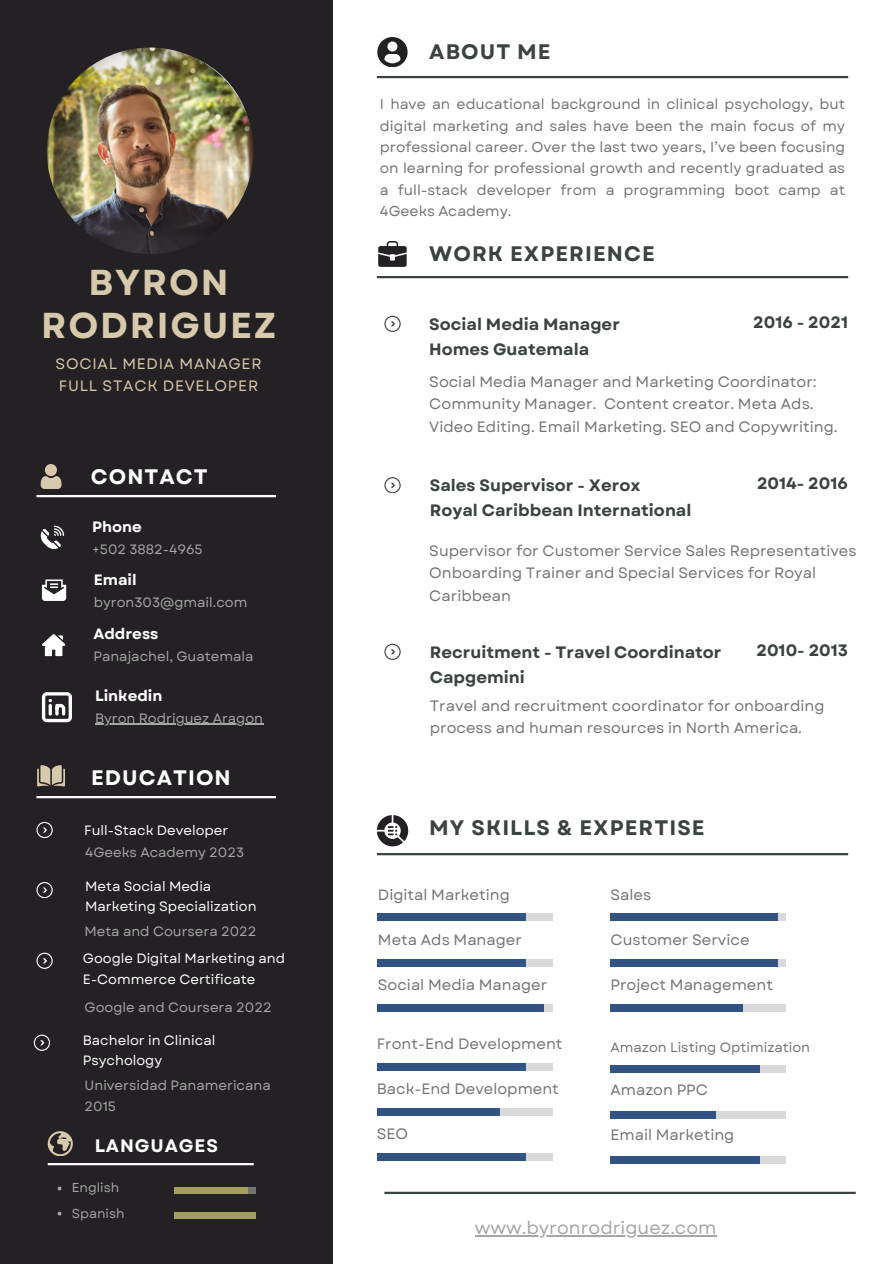
<style>
.page{position:relative;width:894px;height:1264px;background:#fff}
.page>*{position:absolute;margin:0;border:0;box-sizing:border-box;transform-origin:0 0}
.t1{font:700 36px/42.8px "Garet";letter-spacing:.05em;color:#d7c9ab;text-align:center}
.t2{font:700 21px "Garet";letter-spacing:.05em;color:#3c4240}
.t3{font:700 21px "Garet";letter-spacing:.05em;color:#fff}
.t4{font:18px "Garet";color:#a6a6a6}
.t5{font:700 18px "Garet";letter-spacing:.05em;color:#fff}
.t6{font:700 16.5px "Garet";color:#3c4240}
.t7{font:15px/22.5px "Garet";color:#737373}
.t8{font:15px/22.5px "Garet";letter-spacing:.05em;color:#d7c9ab}
.t9{font:700 15px "Garet";color:#fff}
.t10{font:14.25px/21.5px "Garet";color:#737373;text-align:justify}
.t11{font:13.5px/20.2px "Garet";color:#a6a6a6}
.t12{font:13.5px/20.2px "Garet";color:#fff}
.t13{font:13.5px "Garet";color:#737373}
.t14{font:12.9px "Garet";color:#a6a6a6}
</style>
<div class="page">
<div style="left:0;top:422px;width:332px;height:841px;background:#242124"></div>
<div style="left:0;top:0;width:332px;height:422px;background:#242124"></div>
<hr style="left:36px;top:495px;width:240px;height:2px;background:#fff">
<hr style="left:36px;top:796px;width:240px;height:2px;background:#fff">
<hr style="left:48px;top:1162px;width:205px;height:3px;background:#fff">
<svg style="left:42px;top:579px;width:24px;height:22px"></svg>
<svg style="left:41px;top:525px;width:23px;height:24px"></svg>
<svg style="left:42px;top:634px;width:23px;height:22px"></svg>
<svg style="left:41px;top:464px;width:20px;height:25px"></svg>
<svg style="left:37px;top:765px;width:28px;height:22px"></svg>
<svg style="left:36px;top:952px;width:16px;height:16px"></svg>
<svg style="left:34px;top:1034px;width:16px;height:16px"></svg>
<div style="left:174px;top:1187px;width:82px;height:6px;background:#737373"></div>
<div style="left:174px;top:1187px;width:74px;height:6px;background:#a49e5f"></div>
<div style="left:174px;top:1212px;width:82px;height:6px;background:#a49e5f"></div>
<svg style="left:48px;top:1131px;width:24px;height:24px"></svg>
<svg style="left:384px;top:316px;width:16px;height:15px"></svg>
<svg style="left:384px;top:477px;width:16px;height:16px"></svg>
<svg style="left:384px;top:643px;width:16px;height:16px"></svg>
<svg style="left:377px;top:37px;width:31px;height:30px"></svg>
<svg style="left:377px;top:815px;width:31px;height:31px"></svg>
<div style="left:377px;top:913px;width:175px;height:7px;background:#d9d9d9"></div>
<div style="left:377px;top:913px;width:149px;height:7px;background:#335384"></div>
<div style="left:610px;top:913px;width:175px;height:7px;background:#d9d9d9"></div>
<div style="left:610px;top:913px;width:167px;height:7px;background:#335384"></div>
<div style="left:377px;top:959px;width:175px;height:7px;background:#d9d9d9"></div>
<div style="left:377px;top:959px;width:149px;height:7px;background:#335384"></div>
<div style="left:377px;top:1004px;width:175px;height:7px;background:#d9d9d9"></div>
<div style="left:377px;top:1004px;width:166px;height:7px;background:#335384"></div>
<div style="left:610px;top:959px;width:175px;height:7px;background:#d9d9d9"></div>
<div style="left:610px;top:959px;width:167px;height:7px;background:#335384"></div>
<div style="left:610px;top:1004px;width:175px;height:7px;background:#d9d9d9"></div>
<div style="left:610px;top:1004px;width:131px;height:7px;background:#335384"></div>
<svg style="left:378px;top:241px;width:29px;height:26px"></svg>
<hr style="left:377px;top:76px;width:470px;height:2px;background:#3c4240">
<hr style="left:377px;top:276px;width:470px;height:2px;background:#3c4240">
<hr style="left:377px;top:853px;width:470px;height:2px;background:#3c4240">
<hr style="left:384px;top:1191px;width:471px;height:2px;background:#3c4240">
<img style="left:47px;top:48px;width:206px;height:206px;border-radius:50%">
<div style="left:377px;top:1063px;width:175px;height:7px;background:#d9d9d9"></div>
<div style="left:377px;top:1063px;width:149px;height:7px;background:#335384"></div>
<div style="left:377px;top:1108px;width:175px;height:7px;background:#d9d9d9"></div>
<div style="left:377px;top:1108px;width:122px;height:7px;background:#335384"></div>
<div style="left:377px;top:1153px;width:175px;height:7px;background:#d9d9d9"></div>
<div style="left:377px;top:1153px;width:149px;height:7px;background:#335384"></div>
<div style="left:610px;top:1065px;width:175px;height:7px;background:#d9d9d9"></div>
<div style="left:610px;top:1065px;width:149px;height:7px;background:#335384"></div>
<div style="left:610px;top:1111px;width:175px;height:7px;background:#d9d9d9"></div>
<div style="left:610px;top:1111px;width:105px;height:7px;background:#335384"></div>
<div style="left:610px;top:1156px;width:175px;height:7px;background:#d9d9d9"></div>
<div style="left:610px;top:1156px;width:149px;height:7px;background:#335384"></div>
<svg style="left:36px;top:882px;width:16px;height:15px"></svg>
<svg style="left:42px;top:692px;width:30px;height:30px"></svg>
<svg style="left:36px;top:821px;width:16px;height:16px"></svg>
<svg style="left:58px;top:1186px;width:3px;height:4px"></svg>
<hr style="left:95px;top:723px;width:168px;height:1px;background:#a6a6a6">
<hr style="left:475px;top:1235px;width:241px;height:1px;background:#a6a6a6">
<p class="t1" style="left:41px;top:262px;width:236px">BYRON<br>RODRIGUEZ</p>
<p class="t8" style="left:56px;top:352px;width:207px">SOCIAL MEDIA MANAGER<br>FULL STACK DEVELOPER</p>
<p class="t3" style="left:91px;top:461px;width:118px">CONTACT</p>
<p class="t9" style="left:92px;top:515px;width:51px">Phone</p>
<h2 class="t11" style="left:92px;top:539px;width:112px">+502 3882-4965</h2>
<p class="t9" style="left:94px;top:568px;width:44px">Email</p>
<p class="t11" style="left:94px;top:591px;width:155px">byron303@gmail.com</p>
<p class="t9" style="left:93px;top:623px;width:67px">Address</p>
<p class="t11" style="left:93px;top:646px;width:161px">Panajachel, Guatemala</p>
<p class="t9" style="left:95px;top:684px;width:69px">Linkedin</p>
<p class="t11" style="left:95px;top:707px;width:169px">Byron Rodriguez Aragon</p>
<p class="t3" style="left:91px;top:762px;width:141px">EDUCATION</p>
<p class="t12" style="left:84px;top:819px;width:146px">Full-Stack Developer</p>
<p class="t11" style="left:85px;top:841px;width:160px">4Geeks Academy 2023</p>
<p class="t12" style="left:85px;top:876px;width:173px">Meta Social Media<br>Marketing Specialization</p>
<p class="t11" style="left:84px;top:921px;width:174px">Meta and Coursera 2022</p>
<h4 class="t12" style="left:83px;top:948px;width:204px">Google Digital Marketing and<br>E-Commerce Certificate</h4>
<p class="t11" style="left:85px;top:997px;width:188px">Google and Coursera 2022</p>
<p class="t12" style="left:83px;top:1030px;width:134px">Bachelor in Clinical<br>Psychology</p>
<p class="t11" style="left:85px;top:1075px;width:188px">Universidad Panamericana<br>2015</p>
<p class="t5" style="left:95px;top:1132px;width:125px">LANGUAGES</p>
<p class="t14" style="left:72px;top:1178px;width:49px">English</p>
<p class="t14" style="left:72px;top:1203px;width:54px">Spanish</p>
<p class="t2" style="left:429px;top:36px;width:123px">ABOUT ME</p>
<p class="t10" style="left:380px;top:93px;width:466px">I have an educational background in clinical psychology, but digital marketing and sales have been the main focus of my professional career. Over the last two years, I’ve been focusing on learning for professional growth and recently graduated as a full-stack developer from a programming boot camp at 4Geeks Academy.</p>
<h3 class="t2" style="left:429px;top:238px;width:227px">WORK EXPERIENCE</h3>
<p class="t6" style="left:429px;top:312px;width:192px">Social Media Manager</p>
<p class="t6" style="left:429px;top:337px;width:161px">Homes Guatemala</p>
<p class="t6" style="left:753px;top:310px;width:96px">2016 - 2021</p>
<p class="t7" style="left:429px;top:370px;width:410px">Social Media Manager and Marketing Coordinator:<br>Community Manager. Content creator. Meta Ads.<br>Video Editing. Email Marketing. SEO and Copywriting.</p>
<h2 class="t6" style="left:430px;top:473px;width:212px">Sales Supervisor - Xerox</h2>
<p class="t6" style="left:430px;top:498px;width:263px">Royal Caribbean International</p>
<h4 class="t6" style="left:756px;top:471px;width:93px">2014- 2016</h4>
<p class="t7" style="left:429px;top:539px;width:429px">Supervisor for Customer Service Sales Representatives</p>
<p class="t7" style="left:429px;top:562px;width:388px">Onboarding Trainer and Special Services for Royal<br>Caribbean</p>
<p class="t6" style="left:430px;top:640px;width:293px">Recruitment - Travel Coordinator</p>
<p class="t6" style="left:430px;top:665px;width:97px">Capgemini</p>
<p class="t6" style="left:756px;top:638px;width:93px">2010- 2013</p>
<h2 class="t7" style="left:430px;top:694px;width:396px">Travel and recruitment coordinator for onboarding process and human resources in North America.</h2>
<p class="t2" style="left:429px;top:812px;width:277px">MY SKILLS &amp; EXPERTISE</p>
<p class="t7" style="left:378px;top:883px;width:133px">Digital Marketing</p>
<h1 class="t7" style="left:378px;top:928px;width:145px">Meta Ads Manager</h1>
<h6 class="t7" style="left:378px;top:973px;width:171px">Social Media Manager</h6>
<p class="t7" style="left:377px;top:1032px;width:187px">Front-End Development</p>
<p class="t7" style="left:377px;top:1077px;width:183px">Back-End Development</p>
<p class="t7" style="left:377px;top:1122px;width:33px">SEO</p>
<p class="t7" style="left:610px;top:883px;width:42px">Sales</p>
<h2 class="t7" style="left:610px;top:928px;width:141px">Customer Service</h2>
<p class="t7" style="left:610px;top:973px;width:164px">Project Management</p>
<p class="t13" style="left:610px;top:1037px;width:201px">Amazon Listing Optimization</p>
<p class="t7" style="left:610px;top:1078px;width:99px">Amazon PPC</p>
<p class="t7" style="left:610px;top:1123px;width:125px">Email Marketing</p>
<h4 class="t4" style="left:475px;top:1214px;width:243px">www.byronrodriguez.com</h4>
</div>
